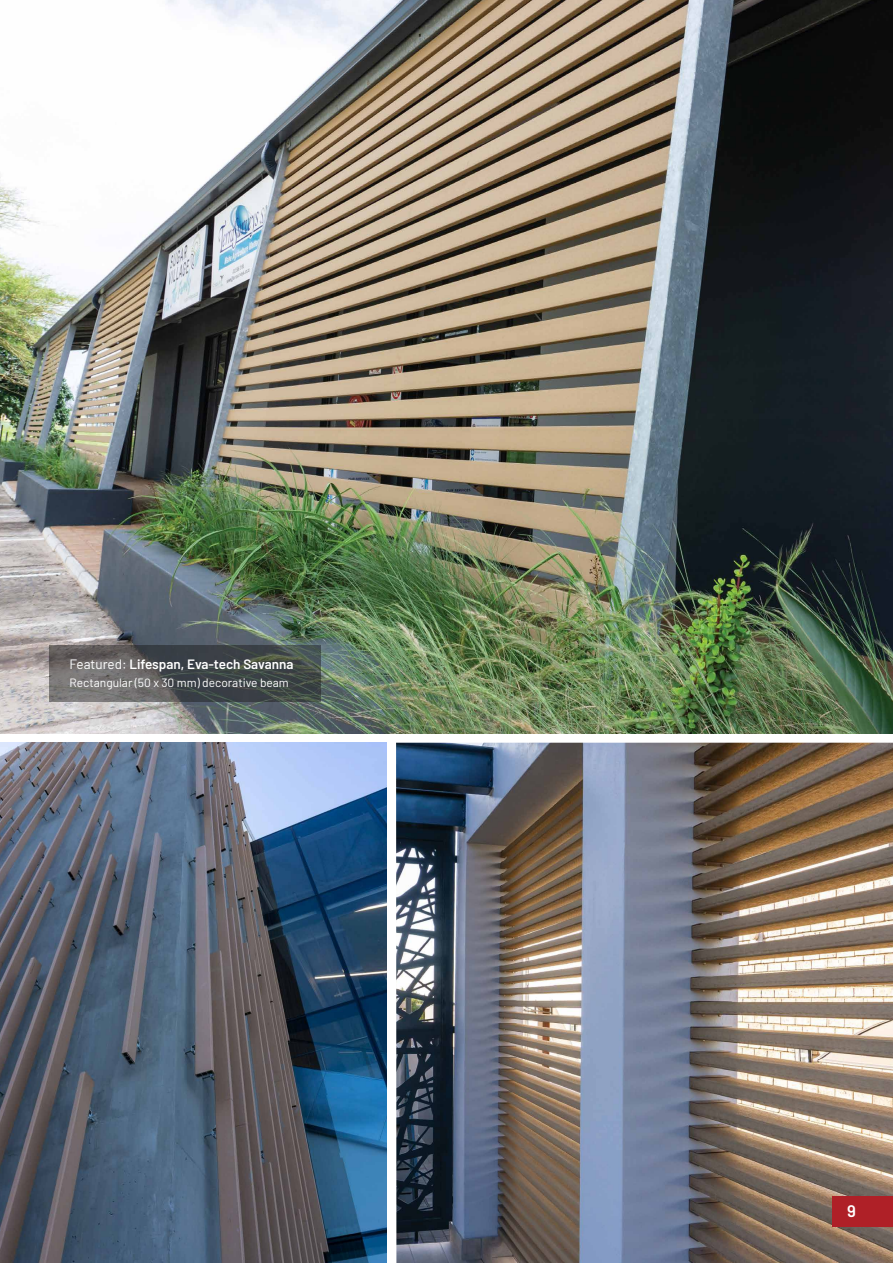
<style>
.page{position:relative;width:893px;height:1263px;background:#fff}
.page>*{position:absolute;margin:0;border:0;box-sizing:border-box;transform-origin:0 0}
.t1{font:600 16.65px "Barlow";color:#fff}
.t2{font:600 13.5px "Barlow";color:#fff}
.t3{font:12px "Barlow";color:#fff}
.s1{font-weight:400}
</style>
<div class="page">
<img style="left:396px;top:743px;width:497px;height:520px">
<img style="left:0;top:743px;width:387px;height:520px">
<div style="left:833px;top:1196px;width:60px;height:30px;background:#af2027"></div>
<img style="left:0;top:0;width:893px;height:733px">
<svg style="left:50px;top:645px;width:271px;height:57px;background:#525556"></svg>
<p class="t2" style="left:69px;top:654px;width:226px"><span class="s1">Featured:</span> Lifespan, Eva-tech Savanna</p>
<p class="t3" style="left:69px;top:674px;width:221px">Rectangular (50 x 30 mm) decorative beam</p>
<h1 class="t1" style="left:847px;top:1198px;width:10px">9</h1>
</div>
